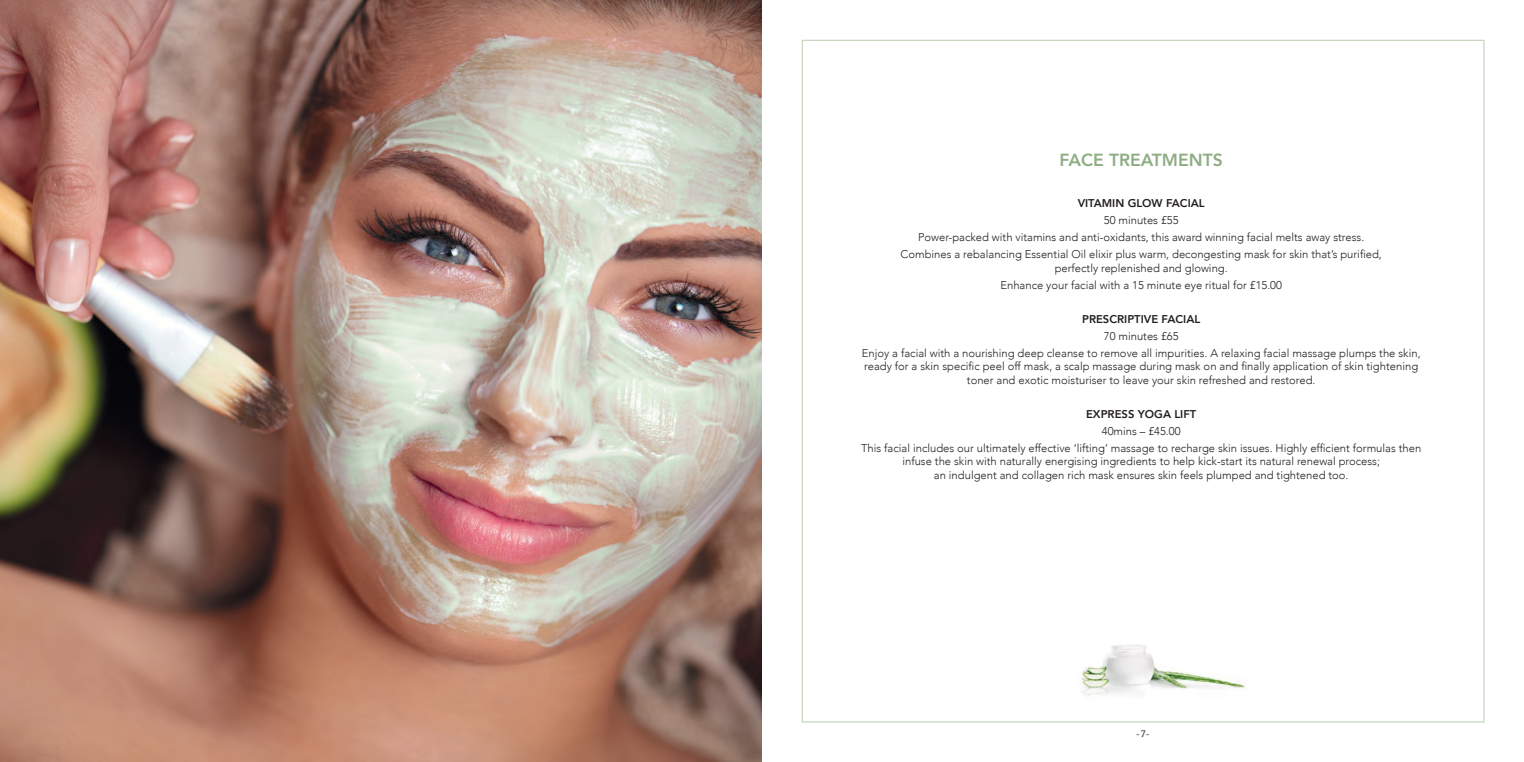
<style>
.page{position:relative;width:1524px;height:762px;background:#fff}
.page>*{position:absolute;margin:0;border:0;box-sizing:border-box;transform-origin:0 0}
.t1{font:800 17.5px "Avenir";color:#8fad84}
.t2{font:300 11.25px/17px "Avenir";color:#241f1f;text-align:center}
.t3{font:800 11.25px "Avenir";color:#241f1f}
.t4{font:10px "Friz Quadrata IT Cby BT";color:#4e4b4c}
</style>
<div class="page">
<img style="left:0;top:0;width:762px;height:762px">
<img style="left:1081px;top:645px;width:165px;height:51px">
<h1 class="t1" style="left:1059px;top:147px;width:165px">FACE TREATMENTS</h1>
<p class="t3" style="left:1077px;top:194px;width:129px">VITAMIN GLOW FACIAL</p>
<p class="t2" style="left:900px;top:212px;width:483px">50 minutes £55<br>Power-packed with vitamins and anti-oxidants, this award winning facial melts away stress.<br>Combines a rebalancing Essential Oil elixir plus warm, decongesting mask for skin that’s purified,</p>
<p class="t2" style="left:1000px;top:259px;width:283px">perfectly replenished and glowing.<br>Enhance your facial with a 15 minute eye ritual for £15.00</p>
<p class="t3" style="left:1082px;top:310px;width:120px">PRESCRIPTIVE FACIAL</p>
<p class="t2" style="left:862px;top:327px;width:560px">70 minutes £65<br>Enjoy a facial with a nourishing deep cleanse to remove all impurities. A relaxing facial massage plumps the skin,</p>
<p class="t2" style="left:864px;top:360px;width:555px;line-height:13.5px">ready for a skin specific peel off mask, a scalp massage during mask on and finally application of skin tightening toner and exotic moisturiser to leave your skin refreshed and restored.</p>
<p class="t3" style="left:1086px;top:405px;width:112px">EXPRESS YOGA LIFT</p>
<p class="t2" style="left:861px;top:422px;width:562px">40mins – £45.00<br>This facial includes our ultimately effective ‘lifting’ massage to recharge skin issues. Highly efficient formulas then</p>
<p class="t2" style="left:902px;top:455px;width:479px;line-height:13.5px">infuse the skin with naturally energising ingredients to help kick-start its natural renewal process; an indulgent and collagen rich mask ensures skin feels plumped and tightened too.</p>
<p class="t4" style="left:1136px;top:727px;width:15px">-7-</p>
</div>
